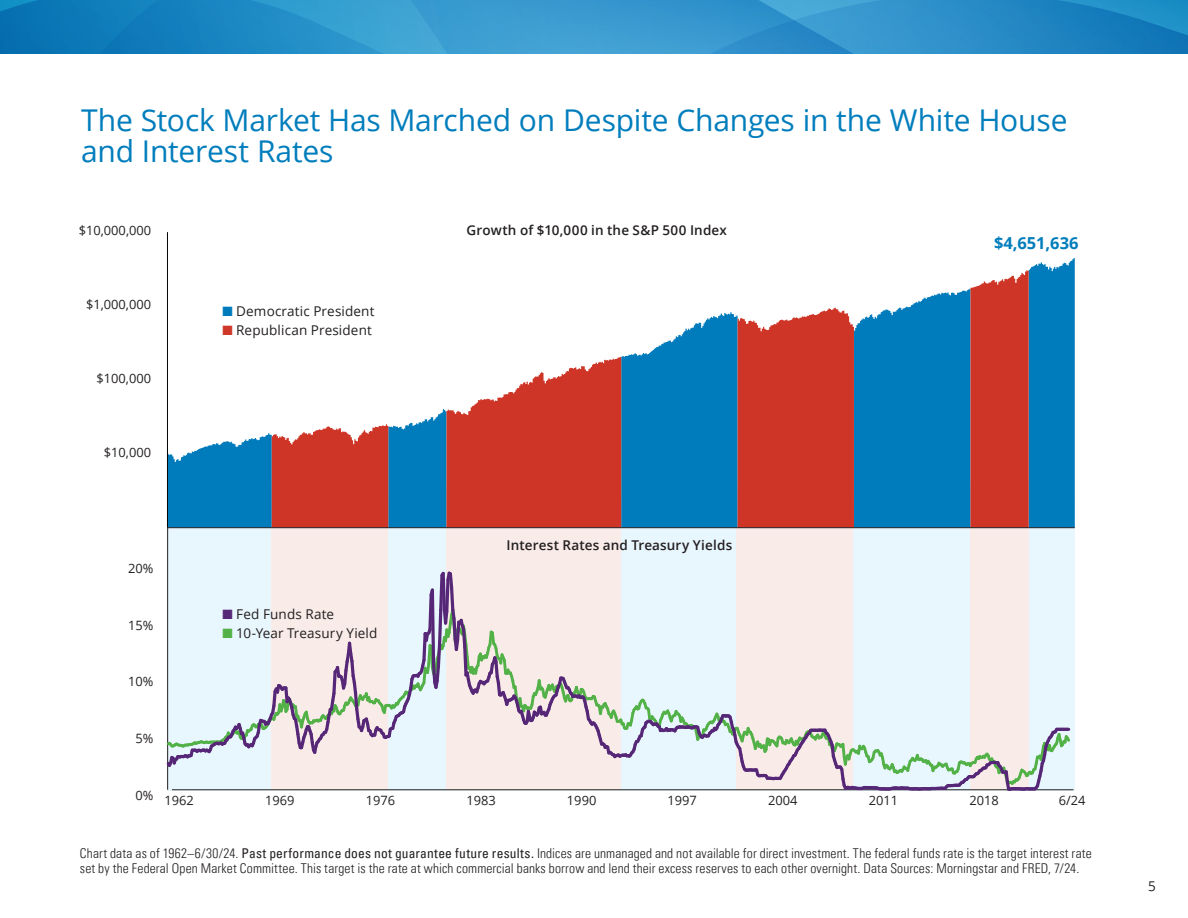
<style>
.page{position:relative;width:1188px;height:918px;background:#fff}
.page>*{position:absolute;margin:0;border:0;box-sizing:border-box;transform-origin:0 0}
.TD_Paper_Title_H1{font:30px/31.5px "Open Sans";letter-spacing:-.005em;color:#007dbc}
.t1{font:700 16.5px "Open Sans";letter-spacing:-.005em;color:#007dbc}
.TD_Footnotes{font:300 condensed 13.5px/15px "Univers LT Pro";letter-spacing:.01em;color:#231f20}
.t2{font:13.5px "Open Sans";letter-spacing:.01em;color:#231f20}
.t3{font:600 13.5px "Open Sans";letter-spacing:.01em;color:#231f20}
.t4{font:12.9px "Open Sans";color:#231f20}
.s1{color:#007bbc}
.s2{color:#cf3729}
.s3{color:#562877}
.s4{color:#53b147}
.s5{font-weight:400}
</style>
<div class="page">
<svg style="left:0;top:0;width:1188px;height:54px;background:#298fc7"></svg>
<div style="left:167px;top:500px;width:908px;height:290px;background:#e8f6fd"></div>
<div style="left:272px;top:485px;width:116px;height:305px;background:#f8ebe8"></div>
<div style="left:737px;top:485px;width:116px;height:305px;background:#f8ebe8"></div>
<div style="left:970px;top:485px;width:58px;height:305px;background:#f8ebe8"></div>
<div style="left:446px;top:485px;width:175px;height:305px;background:#f8ebe8"></div>
<hr style="left:172px;top:789px;width:902px;height:1px;background:#231f20">
<hr style="left:167px;top:506px;width:1px;height:284px;background:#231f20">
<svg style="left:166px;top:569px;width:907px;height:222px"></svg>
<svg style="left:168px;top:258px;width:907px;height:269px"></svg>
<svg style="left:272px;top:270px;width:757px;height:257px"></svg>
<hr style="left:167px;top:232px;width:1px;height:296px;background:#040503">
<hr style="left:167px;top:527px;width:908px;height:1px;background:#231f20">
<h1 class="TD_Paper_Title_H1" style="left:81px;top:104px;width:988px">The Stock Market Has Marched on Despite Changes in the White House and Interest Rates</h1>
<p class="t4" style="left:79px;top:222px;width:74px">$10,000,000</p>
<p class="t4" style="left:86px;top:296px;width:67px">$1,000,000</p>
<p class="t4" style="left:97px;top:369px;width:56px">$100,000</p>
<p class="t4" style="left:104px;top:443px;width:49px">$10,000</p>
<p class="t2" style="left:222px;top:302px;width:154px"><span class="s1">■</span> Democratic President</p>
<p class="t2" style="left:222px;top:321px;width:151px"><span class="s2">■</span> Republican President</p>
<p class="t3" style="left:467px;top:221px;width:262px">Growth of $10,000 in the S&amp;P 500 Index</p>
<p class="t1" style="left:994px;top:231px;width:86px">$4,651,636</p>
<p class="t4" style="left:128px;top:559px;width:27px">20%</p>
<p class="t4" style="left:128px;top:616px;width:27px">15%</p>
<p class="t4" style="left:128px;top:673px;width:27px">10%</p>
<p class="t2" style="left:222px;top:605px;width:113px"><span class="s3">■</span> Fed Funds Rate</p>
<p class="t2" style="left:222px;top:624px;width:157px"><span class="s4">■</span> 10-Year Treasury Yield</p>
<p class="t3" style="left:507px;top:536px;width:227px">Interest Rates and Treasury Yields</p>
<p class="t4" style="left:136px;top:730px;width:19px">5%</p>
<p class="t4" style="left:136px;top:786px;width:19px">0%</p>
<p class="t4" style="left:165px;top:792px;width:31px">1962</p>
<p class="t4" style="left:265px;top:792px;width:31px">1969</p>
<p class="t4" style="left:366px;top:792px;width:31px">1976</p>
<p class="t4" style="left:466px;top:792px;width:31px">1983</p>
<p class="t4" style="left:567px;top:792px;width:31px">1990</p>
<p class="t4" style="left:668px;top:792px;width:31px">1997</p>
<p class="t4" style="left:768px;top:792px;width:31px">2004</p>
<p class="t4" style="left:869px;top:792px;width:31px">2011</p>
<p class="t4" style="left:969px;top:792px;width:31px">2018</p>
<p class="t4" style="left:1059px;top:792px;width:28px">6/24</p>
<p class="TD_Footnotes" style="left:80px;top:845px;width:1013px">Chart data as of 1962–6/30/24. <span class="s5">Past performance does not guarantee future results.</span> Indices are unmanaged and not available for direct investment. The federal funds rate is the target interest rate set by the Federal Open Market Committee. This target is the rate at which commercial banks borrow and lend their excess reserves to each other overnight. Data Sources: Morningstar and FRED, 7/24.</p>
<p class="t2" style="left:1148px;top:877px;width:9px">5</p>
</div>
